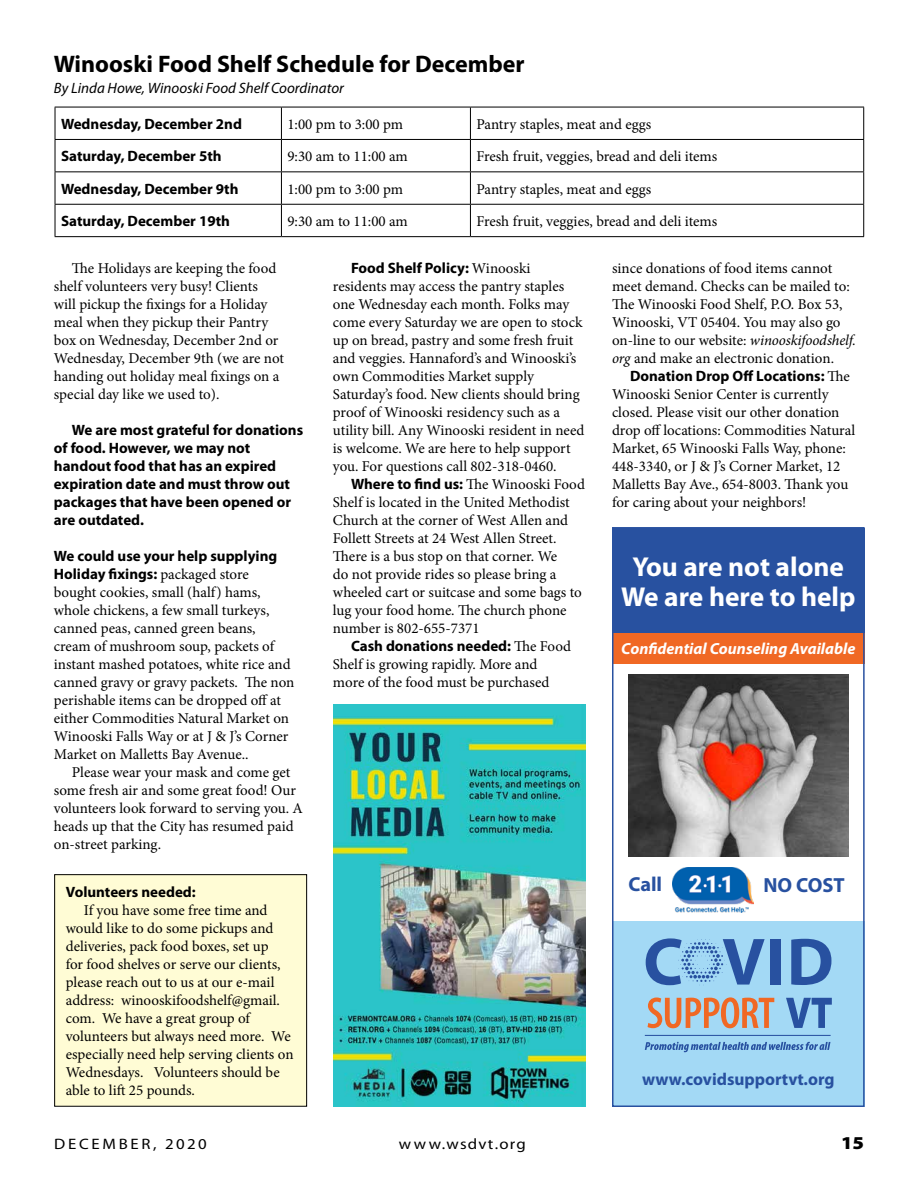
<style>
.page{position:relative;width:918px;height:1188px;background:#fff}
.page>*{position:absolute;margin:0;border:0;box-sizing:border-box;transform-origin:0 0}
.t1{font:700 27.45px/29.5px "Myriad Pro";color:#fff;text-align:center}
.t2{font:700 24px "Myriad Pro";color:#000}
.t3{font:700 20.55px "Myriad Pro";color:#2851a0}
.t4{font:700 20.25px "Myriad Pro";color:#2851a0}
.t5{font:900 18.15px "Myriad Pro";color:#000;scale:1.11 1}
.t6{font:700 17.25px "Myriad Pro";color:#2851a0}
.t7{font:italic 700 16.05px "Myriad Pro";color:#fff}
.t8{font:15.15px "Myriad Pro";letter-spacing:.15em;color:#000;scale:1.11 1}
.t9{font:15.15px "Myriad Pro";letter-spacing:.075em;color:#000;scale:1.11 1}
.t10{font:15px/18px "Minion Pro";letter-spacing:-.005em;color:#000}
.t11{font:700 15px/18px "Myriad Pro";color:#000}
.t12{font:italic 15px "Myriad Pro";color:#000}
.s1{font-family:"Myriad Pro";font-weight:700}
.s2{font-style:italic}
</style>
<div class="page">
<div style="left:612px;top:922px;width:253px;height:185px;background:#a3d9f5"></div>
<div style="left:55px;top:875px;width:252px;height:231px;background:#fffcd5"></div>
<div style="left:54px;top:874px;width:253px;height:233px;border:1px solid #000"></div>
<hr style="left:55px;top:107px;width:226px;height:1px;background:#000">
<hr style="left:55px;top:107px;width:1px;height:32px;background:#000">
<hr style="left:281px;top:107px;width:189px;height:1px;background:#000">
<hr style="left:281px;top:107px;width:1px;height:32px;background:#000">
<hr style="left:470px;top:107px;width:394px;height:1px;background:#000">
<hr style="left:470px;top:107px;width:1px;height:32px;background:#000">
<hr style="left:863px;top:107px;width:1px;height:32px;background:#000">
<hr style="left:55px;top:139px;width:226px;height:1px;background:#000">
<hr style="left:55px;top:140px;width:1px;height:31px;background:#000">
<hr style="left:281px;top:139px;width:189px;height:1px;background:#000">
<hr style="left:281px;top:140px;width:1px;height:31px;background:#000">
<hr style="left:470px;top:139px;width:394px;height:1px;background:#000">
<hr style="left:470px;top:140px;width:1px;height:31px;background:#000">
<hr style="left:863px;top:140px;width:1px;height:31px;background:#000">
<hr style="left:55px;top:171px;width:226px;height:1px;background:#000">
<hr style="left:55px;top:172px;width:1px;height:32px;background:#000">
<hr style="left:281px;top:171px;width:189px;height:1px;background:#000">
<hr style="left:281px;top:172px;width:1px;height:32px;background:#000">
<hr style="left:470px;top:171px;width:394px;height:1px;background:#000">
<hr style="left:470px;top:172px;width:1px;height:32px;background:#000">
<hr style="left:863px;top:172px;width:1px;height:32px;background:#000">
<hr style="left:55px;top:204px;width:226px;height:1px;background:#000">
<hr style="left:55px;top:205px;width:1px;height:31px;background:#000">
<hr style="left:281px;top:204px;width:189px;height:1px;background:#000">
<hr style="left:281px;top:205px;width:1px;height:31px;background:#000">
<hr style="left:470px;top:204px;width:394px;height:1px;background:#000">
<hr style="left:470px;top:205px;width:1px;height:31px;background:#000">
<hr style="left:863px;top:205px;width:1px;height:31px;background:#000">
<hr style="left:55px;top:236px;width:226px;height:1px;background:#000">
<hr style="left:281px;top:236px;width:189px;height:1px;background:#000">
<hr style="left:470px;top:236px;width:394px;height:1px;background:#000">
<img style="left:334px;top:705px;width:251px;height:402px">
<img style="left:629px;top:674px;width:219px;height:183px">
<div style="left:612px;top:529px;width:253px;height:104px;background:#2851a0"></div>
<svg style="left:648px;top:997px;width:126px;height:31px"></svg>
<svg style="left:791px;top:939px;width:40px;height:46px"></svg>
<div style="left:771px;top:939px;width:10px;height:46px;background:#2851a0"></div>
<svg style="left:646px;top:938px;width:119px;height:48px"></svg>
<svg style="left:786px;top:998px;width:46px;height:30px"></svg>
<svg style="left:645px;top:1042px;width:185px;height:10px"></svg>
<hr style="left:645px;top:1035px;width:186px;height:1px;background:#2851a0">
<img style="left:673px;top:868px;width:81px;height:44px">
<div style="left:612px;top:633px;width:253px;height:31px;background:#f06824"></div>
<div style="left:612px;top:527px;width:253px;height:580px;border:2px solid #2851a0"></div>
<h2 class="t2" style="left:54px;top:48px;width:472px">Winooski Food Shelf Schedule for December</h2>
<p class="t12" style="left:54px;top:79px;width:292px">By Linda Howe, Winooski Food Shelf Coordinator</p>
<p class="t11" style="left:61px;top:114px;width:183px">Wednesday, December 2nd</p>
<p class="t10" style="left:287px;top:115px;width:117px">1:00 pm to 3:00 pm</p>
<p class="t10" style="left:476px;top:115px;width:176px">Pantry staples, meat and eggs</p>
<p class="t11" style="left:61px;top:147px;width:162px">Saturday, December 5th</p>
<p class="t10" style="left:287px;top:147px;width:122px">9:30 am to 11:00 am</p>
<p class="t10" style="left:476px;top:147px;width:242px">Fresh fruit, veggies, bread and deli items</p>
<p class="t11" style="left:61px;top:179px;width:179px">Wednesday, December 9th</p>
<p class="t10" style="left:287px;top:180px;width:117px">1:00 pm to 3:00 pm</p>
<p class="t10" style="left:476px;top:180px;width:176px">Pantry staples, meat and eggs</p>
<p class="t11" style="left:61px;top:212px;width:170px">Saturday, December 19th</p>
<p class="t10" style="left:287px;top:212px;width:122px">9:30 am to 11:00 am</p>
<p class="t10" style="left:476px;top:212px;width:242px">Fresh fruit, veggies, bread and deli items</p>
<p class="t10" style="left:54px;top:259px;width:232px;text-indent:18px">Te Holidays are keeping the food shelf volunteers very busy! Clients<br>will pickup the fxings for a Holiday meal when they pickup their Pantry box on Wednesday, December 2nd or Wednesday, December 9th (we are not handing out holiday meal fxings on a special day like we used to).</p>
<p class="t11" style="left:54px;top:420px;width:251px;text-indent:18px">We are most grateful for donations of food. However, we may not handout food that has an expired expiration date and must throw out packages that have been opened or are outdated.</p>
<p class="t10" style="left:54px;top:547px;width:242px"><span class="s1">We could use your help supplying Holiday fxings:</span> packaged store bought cookies, small (half) hams, whole chickens, a few small turkeys, canned peas, canned green beans, cream of mushroom soup, packets of instant mashed potatoes, white rice and canned gravy or gravy packets. Te non perishable items can be dropped of at either Commodities Natural Market on Winooski Falls Way or at J &amp; J’s Corner Market on Malletts Bay Avenue..</p>
<p class="t10" style="left:54px;top:763px;width:251px;text-indent:18px">Please wear your mask and come get some fresh air and some great food! Our volunteers look forward to serving you. A heads up that the City has resumed paid on-street parking.</p>
<h5 class="t11" style="left:66px;top:883px;width:131px">Volunteers needed:</h5>
<p class="t10" style="left:66px;top:901px;width:229px;text-indent:18px">If you have some free time and would like to do some pickups and deliveries, pack food boxes, set up<br>for food shelves or serve our clients, please reach out to us at our e-mail address: winooskifoodshelf@gmail. com. We have a great group of volunteers but always need more. We especially need help serving clients on Wednesdays. Volunteers should be able to lif 25 pounds.</p>
<p class="t10" style="left:333px;top:259px;width:253px;text-indent:18px"><span class="s1">Food Shelf Policy:</span> Winooski residents may access the pantry staples one Wednesday each month. Folks may come every Saturday we are open to stock up on bread, pastry and some fresh fruit and veggies. Hannaford’s and Winooski’s own Commodities Market supply Saturday’s food. New clients should bring proof of Winooski residency such as a utility bill. Any Winooski resident in need is welcome. We are here to help support you. For questions call 802-318-0460.</p>
<p class="t10" style="left:333px;top:475px;width:254px;text-indent:18px"><span class="s1">Where to fnd us:</span> Te Winooski Food Shelf is located in the United Methodist Church at the corner of West Allen and Follett Streets at 24 West Allen Street.<br>Tere is a bus stop on that corner. We<br>do not provide rides so please bring a wheeled cart or suitcase and some bags to lug your food home. Te church phone number is 802-655-7371</p>
<p class="t10" style="left:333px;top:637px;width:240px;text-indent:18px"><span class="s1">Cash donations needed:</span> Te Food<br>Shelf is growing rapidly. More and more of the food must be purchased</p>
<p class="t10" style="left:612px;top:259px;width:246px">since donations of food items cannot meet demand. Checks can be mailed to:<br>Te Winooski Food Shelf, P.O. Box 53, Winooski, VT 05404. You may also go on-line to our website: <span class="s2">winooskifoodshelf. org</span> and make an electronic donation.</p>
<p class="t10" style="left:612px;top:367px;width:245px;text-indent:18px"><span class="s1">Donation Drop Of Locations:</span> Te Winooski Senior Center is currently closed. Please visit our other donation drop of locations: Commodities Natural Market, 65 Winooski Falls Way, phone:<br>448-3340, or J &amp; J’s Corner Market, 12<br>Malletts Bay Ave., 654-8003. Tank you for caring about your neighbors!</p>
<p class="t1" style="left:621px;top:551px;width:236px">You are not alone<br>We are here to help</p>
<p class="t7" style="left:621px;top:639px;width:236px">Confdential Counseling Available</p>
<p class="t4" style="left:629px;top:871px;width:35px">Call</p>
<p class="t3" style="left:763px;top:871px;width:83px">NO COST</p>
<p class="t6" style="left:642px;top:1068px;width:194px">www.covidsupportvt.org</p>
<p class="t8" style="left:54px;top:1136px;width:139px">DECEMBER, 2020</p>
<p class="t9" style="left:399px;top:1136px;width:116px">www.wsdvt.org</p>
<p class="t5" style="left:841px;top:1131px;width:22px">15</p>
</div>
